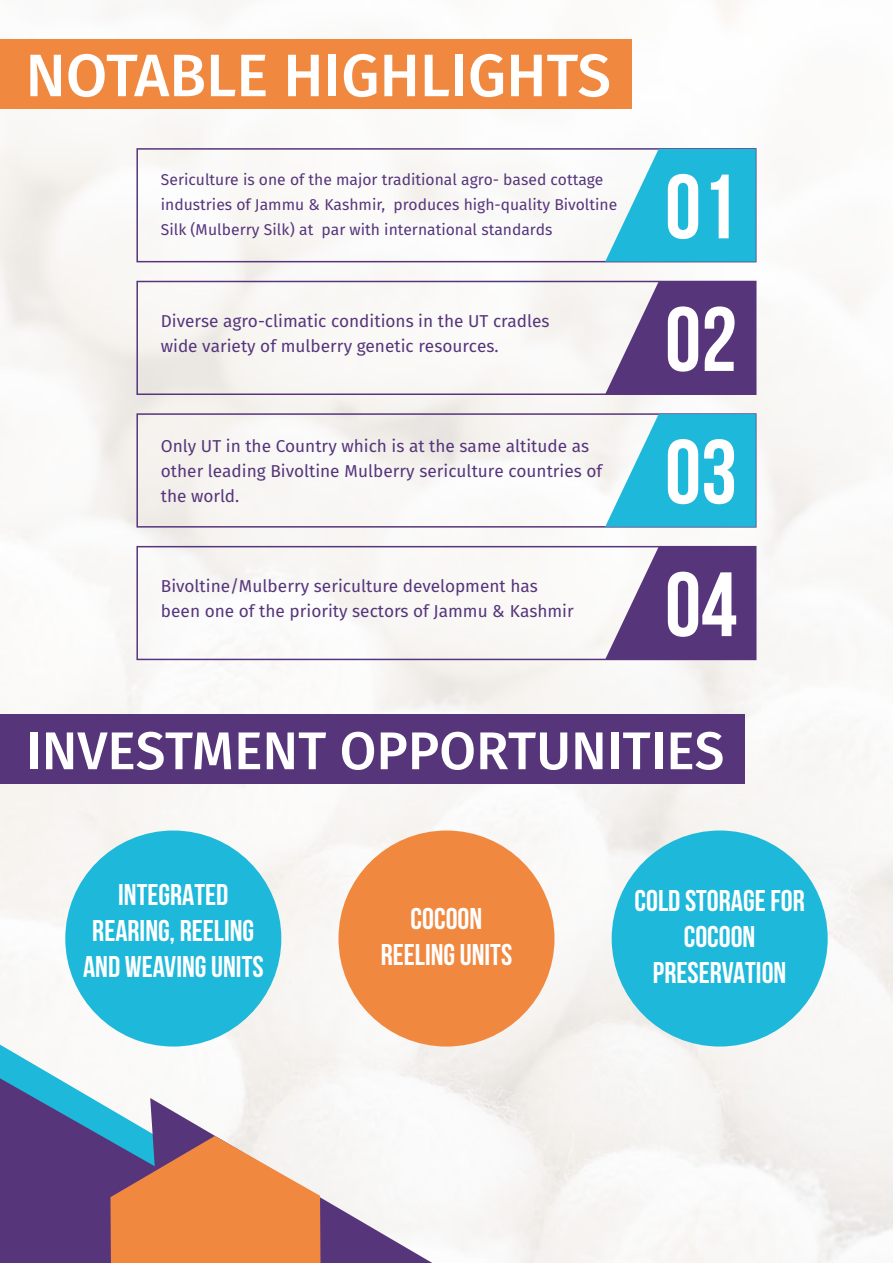
<style>
.page{position:relative;width:893px;height:1263px;background:#fff}
.page>*{position:absolute;margin:0;border:0;box-sizing:border-box;transform-origin:0 0}
.t1{font:700 91.05px "Bebas Neue";color:#fff}
.t2{font:500 60px "Fira Sans";color:#fff}
.t3{font:500 53.25px "Fira Sans";color:#fff}
.t4{font:700 30px/36px "Bebas Neue";color:#fff;text-align:center}
.t5{font:17.25px/25px "Fira Sans";color:#56357b}
.t6{font:15.6px/25px "Fira Sans";color:#56357b}
</style>
<div class="page">
<img style="left:0;top:0;width:893px;height:1263px">
<svg style="left:0;top:1044px;width:312px;height:34px"></svg>
<svg style="left:320px;top:1098px;width:112px;height:165px;fill:#f8f7f6"></svg>
<svg style="left:0;top:1078px;width:320px;height:185px"></svg>
<div style="left:136px;top:148px;width:620px;height:114px;border:2px solid #56357b"></div>
<svg style="left:605px;top:149px;width:151px;height:113px"></svg>
<div style="left:136px;top:281px;width:620px;height:114px;border:2px solid #56357b"></div>
<svg style="left:605px;top:281px;width:151px;height:113px"></svg>
<div style="left:136px;top:546px;width:620px;height:114px;border:2px solid #56357b"></div>
<svg style="left:605px;top:547px;width:151px;height:112px"></svg>
<div style="left:136px;top:413px;width:620px;height:115px;border:2px solid #56357b"></div>
<svg style="left:605px;top:414px;width:151px;height:113px"></svg>
<div style="left:65px;top:830px;width:216px;height:216px;background:#1db8da;border-radius:50%"></div>
<div style="left:338px;top:830px;width:216px;height:216px;background:#f18840;border-radius:50%"></div>
<div style="left:612px;top:830px;width:216px;height:216px;background:#1db8da;border-radius:50%"></div>
<div style="left:0;top:39px;width:632px;height:69px;background:#f18840"></div>
<div style="left:0;top:714px;width:745px;height:69px;background:#56357b"></div>
<h2 class="t2" style="left:26px;top:33px;width:587px">NOTABLE HIGHLIGHTS</h2>
<p class="t6" style="left:161px;top:167px;width:458px">Sericulture is one of the major traditional agro- based cottage industries of Jammu &amp; Kashmir, produces high-quality Bivoltine<br>Silk (Mulberry Silk) at par with international standards</p>
<p class="t5" style="left:161px;top:308px;width:390px">Diverse agro-climatic conditions in the UT cradles wide variety of mulberry genetic resources.</p>
<p class="t5" style="left:161px;top:433px;width:443px">Only UT in the Country which is at the same altitude as other leading Bivoltine Mulberry sericulture countries of the world.</p>
<p class="t5" style="left:161px;top:574px;width:414px">Bivoltine/Mulberry sericulture development has been one of the priority sectors of Jammu &amp; Kashmir</p>
<h1 class="t1" style="left:665px;top:157px;width:74px">01</h1>
<h1 class="t1" style="left:665px;top:289px;width:74px">02</h1>
<h1 class="t1" style="left:665px;top:422px;width:74px">03</h1>
<h1 class="t1" style="left:665px;top:555px;width:74px">04</h1>
<h3 class="t3" style="left:26px;top:713px;width:700px">INVESTMENT OPPORTUNITIES</h3>
<h3 class="t4" style="left:83px;top:876px;width:182px">INTEGRATED<br>REARING, REELING<br>AND WEAVING UNITS</h3>
<h3 class="t4" style="left:634px;top:882px;width:172px">COLD STORAGE FOR<br>COCOON<br>PRESERVATION</h3>
<h3 class="t4" style="left:381px;top:900px;width:133px">COCOON<br>REELING UNITS</h3>
</div>
